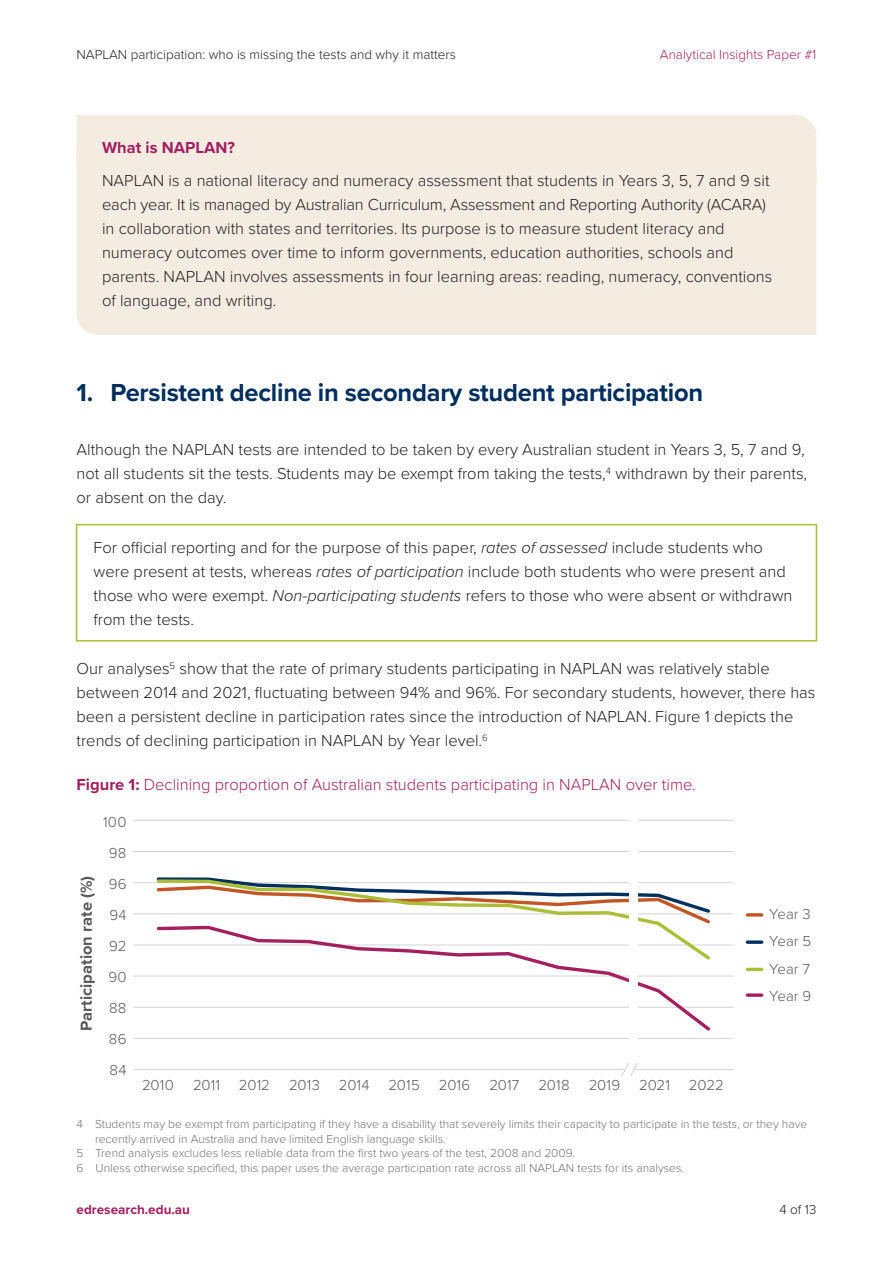
<style>
.page{position:relative;width:893px;height:1263px;background:#fff}
.page>*{position:absolute;margin:0;border:0;box-sizing:border-box;transform-origin:0 0}
.H1_-_numbered{font:700 25.5px "Proxima Nova";letter-spacing:-.01em;color:#002e5e}
.Case_study_info_box{font:300 16.5px/24px "Proxima Nova";color:#231f20}
.Outline_text_box{font:300 16.5px/24px "Proxima Nova";color:#231f20}
.Figure_table_title{font:300 16.5px "Proxima Nova";color:#a22060}
.t1{font:700 16.5px "Proxima Nova";color:#595959}
.Case_study_info_box-2{font:700 16.5px "Proxima Nova";color:#a22060}
.t2{font:300 15px/27.3px "Proxima Nova";letter-spacing:.005em;color:#595959;text-align:justify}
.t3{font:300 13.5px "Proxima Nova";color:#231f20}
.t4{font:300 13.5px "Proxima Nova";color:#a22060}
.t5{font:700 13.5px "Proxima Nova";color:#a22060}
.Footnotes{font:300 12px/14.4px "Proxima Nova";color:#717275}
.s1{font-style:italic}
.s2{font-weight:700}
</style>
<div class="page">
<div style="left:77px;top:115px;width:739px;height:32px;background:#f4ece1"></div>
<div style="left:77px;top:147px;width:739px;height:188px;background:#f4ece1"></div>
<div style="left:76px;top:524px;width:741px;height:117px;border:2px solid #acbd37"></div>
<hr style="left:133px;top:820px;width:600px;height:1px;background:#d1d3d4">
<hr style="left:133px;top:851px;width:600px;height:1px;background:#d1d3d4">
<hr style="left:133px;top:882px;width:600px;height:1px;background:#d1d3d4">
<hr style="left:133px;top:913px;width:600px;height:1px;background:#d1d3d4">
<hr style="left:133px;top:945px;width:600px;height:1px;background:#d1d3d4">
<hr style="left:133px;top:976px;width:600px;height:1px;background:#d1d3d4">
<hr style="left:133px;top:1007px;width:600px;height:1px;background:#d1d3d4">
<hr style="left:133px;top:1038px;width:600px;height:1px;background:#d1d3d4">
<hr style="left:634px;top:1069px;width:99px;height:1px;background:#d1d3d4">
<hr style="left:133px;top:1069px;width:492px;height:1px;background:#d1d3d4">
<svg style="left:155px;top:878px;width:558px;height:46px"></svg>
<svg style="left:155px;top:924px;width:558px;height:107px"></svg>
<hr style="left:747px;top:913px;width:15px;height:3px;background:#c15627">
<svg style="left:747px;top:940px;width:15px;height:4px"></svg>
<hr style="left:747px;top:968px;width:15px;height:3px;background:#acbe37">
<svg style="left:747px;top:993px;width:15px;height:4px"></svg>
<svg style="left:621px;top:1062px;width:17px;height:14px"></svg>
<div style="left:629px;top:817px;width:8px;height:235px;background:#fff"></div>
<p class="t3" style="left:77px;top:44px;width:381px">NAPLAN participation: who is missing the tests and why it matters</p>
<p class="t4" style="left:660px;top:44px;width:158px">Analytical Insights Paper #1</p>
<p class="Case_study_info_box-2" style="left:102px;top:136px;width:134px">What is NAPLAN?</p>
<p class="Case_study_info_box" style="left:102px;top:168px;width:672px">NAPLAN is a national literacy and numeracy assessment that students in Years 3, 5, 7 and 9 sit each year. It is managed by Australian Curriculum, Assessment and Reporting Authority (ACARA) in collaboration with states and territories. Its purpose is to measure student literacy and numeracy outcomes over time to inform governments, education authorities, schools and parents. NAPLAN involves assessments in four learning areas: reading, numeracy, conventions of language, and writing.</p>
<h1 class="H1_-_numbered" style="left:77px;top:374px;width:628px">1. Persistent decline in secondary student participation</h1>
<p class="Case_study_info_box" style="left:77px;top:437px;width:732px">Although the NAPLAN tests are intended to be taken by every Australian student in Years 3, 5, 7 and 9, not all students sit the tests. Students may be exempt from taking the tests,<sup>4</sup> withdrawn by their parents, or absent on the day.</p>
<p class="Outline_text_box" style="left:94px;top:534px;width:700px">For official reporting and for the purpose of this paper, <span class="s1">rates of assessed</span> include students who were present at tests, whereas <span class="s1">rates of participation</span> include both students who were present and those who were exempt. <span class="s1">Non-participating students</span> refers to those who were absent or withdrawn from the tests.</p>
<p class="Case_study_info_box" style="left:77px;top:656px;width:740px">Our analyses<sup>5</sup> show that the rate of primary students participating in NAPLAN was relatively stable between 2014 and 2021, fluctuating between 94% and 96%. For secondary students, however, there has been a persistent decline in participation rates since the introduction of NAPLAN. Figure 1 depicts the trends of declining participation in NAPLAN by Year level.<sup>6</sup></p>
<p class="Figure_table_title" style="left:77px;top:772px;width:621px"><span class="s2">Figure 1:</span> Declining proportion of Australian students participating in NAPLAN over time.</p>
<p class="t2" style="left:103px;top:808px;width:25px">100</p>
<p class="t1" style="left:74px;top:1031px;width:156px;rotate:-90deg">Participation rate (%)</p>
<p class="t2" style="left:109px;top:839px;width:19px">98</p>
<p class="t2" style="left:109px;top:870px;width:19px">96</p>
<p class="t2" style="left:109px;top:901px;width:19px">94</p>
<p class="t2" style="left:109px;top:932px;width:19px">92</p>
<p class="t2" style="left:108px;top:962px;width:20px">90</p>
<p class="t2" style="left:109px;top:993px;width:19px">88</p>
<p class="t2" style="left:109px;top:1024px;width:19px">86</p>
<p class="t2" style="left:110px;top:1055px;width:18px">84</p>
<p class="t2" style="left:142px;top:1071px;width:33px">2010</p>
<p class="t2" style="left:193px;top:1071px;width:79px">2011 2012</p>
<p class="t2" style="left:289px;top:1071px;width:32px">2013</p>
<p class="t2" style="left:339px;top:1071px;width:32px">2014</p>
<p class="t2" style="left:388px;top:1071px;width:33px">2015</p>
<p class="t2" style="left:439px;top:1071px;width:33px">2016</p>
<p class="t2" style="left:489px;top:1071px;width:32px">2017</p>
<p class="t2" style="left:538px;top:1071px;width:33px">2018</p>
<p class="t2" style="left:589px;top:1071px;width:33px">2019</p>
<p class="t2" style="left:639px;top:1071px;width:32px">2021</p>
<p class="t2" style="left:689px;top:1071px;width:36px">2022</p>
<p class="t2" style="left:769px;top:899px;width:44px">Year 3<br>Year 5<br>Year 7<br>Year 9</p>
<p class="Footnotes" style="left:95px;top:1116px;width:714px;text-indent:-18px">4 Students may be exempt from participating if they have a disability that severely limits their capacity to participate in the tests, or they have recently arrived in Australia and have limited English language skills.</p>
<p class="Footnotes" style="left:77px;top:1145px;width:500px">5 Trend analysis excludes less reliable data from the first two years of the test, 2008 and 2009.</p>
<p class="Footnotes" style="left:77px;top:1160px;width:609px">6 Unless otherwise specified, this paper uses the average participation rate across all NAPLAN tests for its analyses.</p>
<p class="t5" style="left:77px;top:1200px;width:115px">edresearch.edu.au</p>
<p class="t3" style="left:779px;top:1200px;width:39px">4 of 13</p>
</div>
